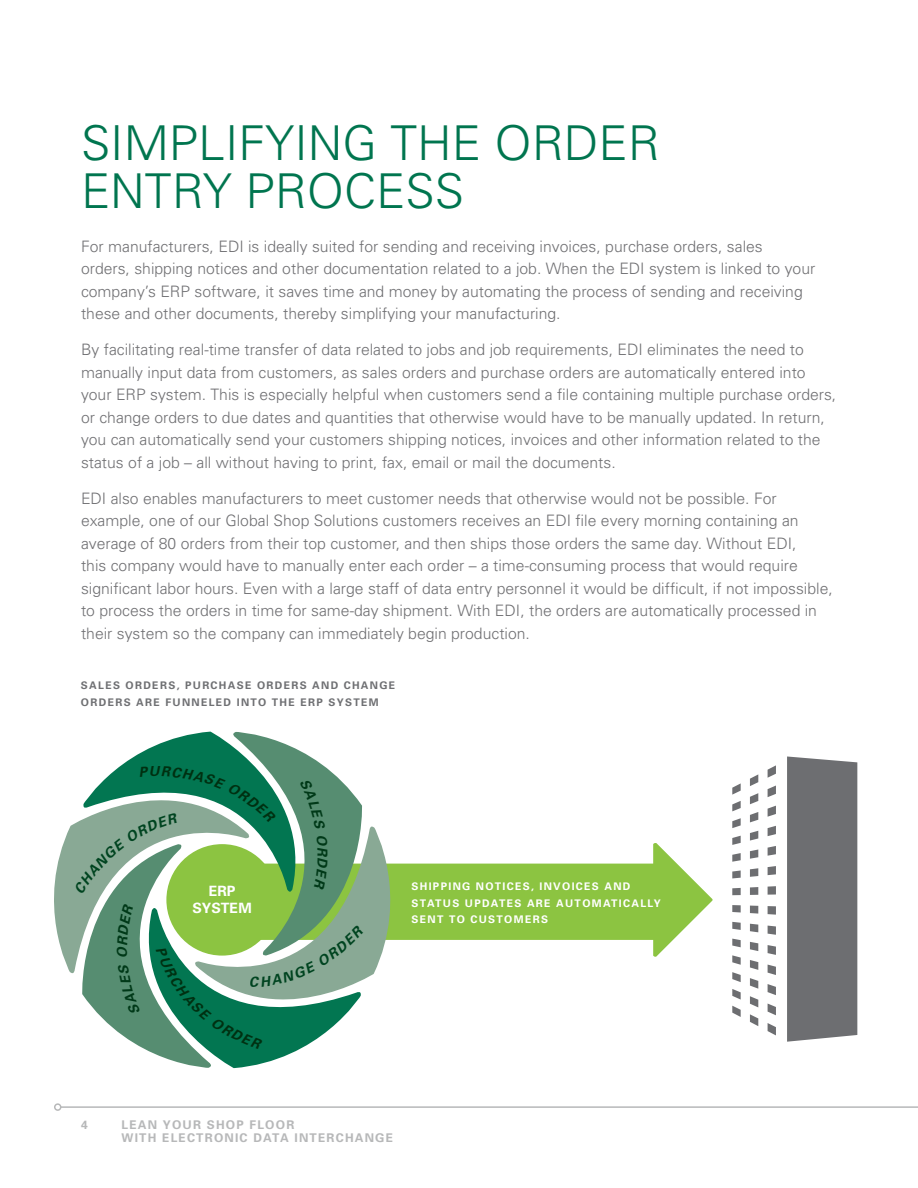
<style>
.page{position:relative;width:918px;height:1188px;background:#fff}
.page>*{position:absolute;margin:0;border:0;box-sizing:border-box;transform-origin:0 0}
.t1{font:300 48px/48px "Univers";color:#00754f}
.t2{font:300 15.75px/22.5px "Univers";color:#707073}
.t3{font:700 14.25px/17.1px "Univers";color:#fff;text-align:center}
.t4{font:700 12px/13.5px "Univers";letter-spacing:.1em;color:#b7b8b9}
.t5{font:700 10.5px/16.5px "Univers";letter-spacing:.125em;color:#fff}
.t6{font:700 10.5px/16.5px "Univers";letter-spacing:.125em;color:#6f7073}
</style>
<div class="page">
<hr style="left:61px;top:1106px;width:857px;height:2px;background:#b7b8b9">
<div style="left:54px;top:1103px;width:8px;height:8px;border:2px solid #b7b8b9;border-radius:50%"></div>
<svg style="left:411px;top:843px;width:302px;height:114px;fill:#8cc441"></svg>
<svg style="left:372px;top:826px;width:39px;height:149px"></svg>
<svg style="left:787px;top:756px;width:70px;height:286px;background:#717274"></svg>
<svg style="left:732px;top:783px;width:9px;height:12px"></svg>
<svg style="left:732px;top:801px;width:9px;height:10px"></svg>
<svg style="left:732px;top:818px;width:9px;height:10px"></svg>
<svg style="left:732px;top:836px;width:9px;height:9px"></svg>
<svg style="left:732px;top:853px;width:9px;height:9px"></svg>
<svg style="left:732px;top:870px;width:9px;height:8px"></svg>
<div style="left:732px;top:888px;width:9px;height:7px;background:#6d6e71"></div>
<svg style="left:732px;top:905px;width:9px;height:7px"></svg>
<svg style="left:732px;top:922px;width:9px;height:8px"></svg>
<svg style="left:732px;top:939px;width:9px;height:8px"></svg>
<svg style="left:732px;top:955px;width:9px;height:10px"></svg>
<svg style="left:732px;top:972px;width:9px;height:10px"></svg>
<svg style="left:732px;top:989px;width:9px;height:11px"></svg>
<svg style="left:732px;top:1006px;width:9px;height:11px"></svg>
<svg style="left:750px;top:774px;width:8px;height:12px"></svg>
<svg style="left:750px;top:793px;width:8px;height:11px"></svg>
<svg style="left:750px;top:812px;width:8px;height:10px"></svg>
<svg style="left:750px;top:831px;width:8px;height:10px"></svg>
<svg style="left:750px;top:850px;width:8px;height:9px"></svg>
<svg style="left:750px;top:868px;width:8px;height:9px"></svg>
<div style="left:750px;top:887px;width:8px;height:8px;background:#6d6e71"></div>
<svg style="left:750px;top:906px;width:8px;height:8px"></svg>
<svg style="left:750px;top:924px;width:8px;height:8px"></svg>
<svg style="left:750px;top:942px;width:8px;height:9px"></svg>
<svg style="left:750px;top:960px;width:8px;height:10px"></svg>
<svg style="left:750px;top:978px;width:8px;height:11px"></svg>
<svg style="left:750px;top:996px;width:8px;height:11px"></svg>
<svg style="left:750px;top:1014px;width:8px;height:12px"></svg>
<svg style="left:768px;top:765px;width:8px;height:13px"></svg>
<svg style="left:768px;top:786px;width:8px;height:11px"></svg>
<svg style="left:768px;top:806px;width:8px;height:11px"></svg>
<svg style="left:768px;top:826px;width:8px;height:10px"></svg>
<svg style="left:768px;top:846px;width:8px;height:10px"></svg>
<svg style="left:768px;top:866px;width:8px;height:9px"></svg>
<div style="left:768px;top:886px;width:8px;height:9px;background:#6d6e71"></div>
<svg style="left:768px;top:906px;width:8px;height:9px"></svg>
<svg style="left:768px;top:926px;width:8px;height:9px"></svg>
<svg style="left:768px;top:945px;width:8px;height:10px"></svg>
<svg style="left:768px;top:965px;width:8px;height:10px"></svg>
<svg style="left:768px;top:984px;width:8px;height:11px"></svg>
<svg style="left:768px;top:1004px;width:8px;height:11px"></svg>
<svg style="left:768px;top:1023px;width:8px;height:12px"></svg>
<svg style="left:54px;top:732px;width:318px;height:336px"></svg>
<h1 class="t1" style="left:81px;top:119px;width:580px">SIMPLIFYING THE ORDER<br>ENTRY PROCESS</h1>
<p class="t2" style="left:81px;top:235px;width:736px">For manufacturers, EDI is ideally suited for sending and receiving invoices, purchase orders, sales orders, shipping notices and other documentation related to a job. When the EDI system is linked to your company’s ERP software, it saves time and money by automating the process of sending and receiving these and other documents, thereby simplifying your manufacturing.</p>
<p class="t2" style="left:81px;top:339px;width:757px">By facilitating real-time transfer of data related to jobs and job requirements, EDI eliminates the need to manually input data from customers, as sales orders and purchase orders are automatically entered into your ERP system. This is especially helpful when customers send a file containing multiple purchase orders, or change orders to due dates and quantities that otherwise would have to be manually updated. In return, you can automatically send your customers shipping notices, invoices and other information related to the status of a job – all without having to print, fax, email or mail the documents.</p>
<p class="t2" style="left:81px;top:487px;width:753px">EDI also enables manufacturers to meet customer needs that otherwise would not be possible. For example, one of our Global Shop Solutions customers receives an EDI file every morning containing an average of 80 orders from their top customer, and then ships those orders the same day. Without EDI,<br>this company would have to manually enter each order – a time-consuming process that would require significant labor hours. Even with a large staff of data entry personnel it would be difficult, if not impossible, to process the orders in time for same-day shipment. With EDI, the orders are automatically processed in their system so the company can immediately begin production.</p>
<p class="t6" style="left:81px;top:677px;width:316px">SALES ORDERS, PURCHASE ORDERS AND CHANGE<br>ORDERS ARE FUNNELED INTO THE ERP SYSTEM</p>
<p class="t3" style="left:192px;top:882px;width:61px">ERP<br>SYSTEM</p>
<p class="t5" style="left:412px;top:878px;width:251px">SHIPPING NOTICES, INVOICES AND<br>STATUS UPDATES ARE AUTOMATICALLY<br>SENT TO CUSTOMERS</p>
<p class="t4" style="left:81px;top:1118px;width:8px">4</p>
<p class="t4" style="left:122px;top:1118px;width:273px">LEAN YOUR SHOP FLOOR<br>WITH ELECTRONIC DATA INTERCHANGE</p>
</div>
